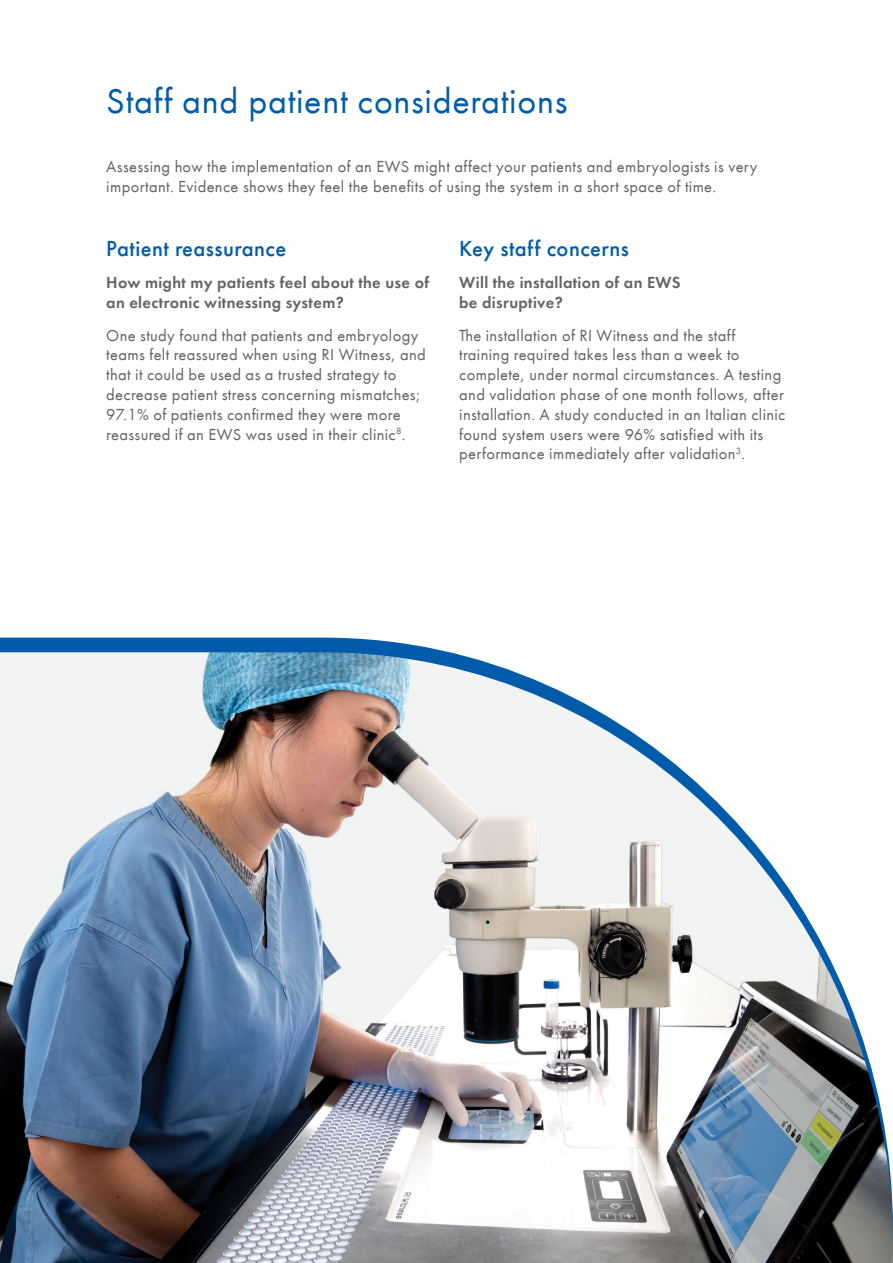
<style>
.page{position:relative;width:893px;height:1263px;background:#fff}
.page>*{position:absolute;margin:0;border:0;box-sizing:border-box;transform-origin:0 0}
.t1{font:36px "Futura PT";letter-spacing:.02em;color:#005cab}
.t2{font:500 22.5px "Futura PT";letter-spacing:.02em;color:#005cab}
.t3{font:16.5px/19.8px "Futura PT";letter-spacing:.02em;color:#636466}
.t4{font:600 16.5px/19.8px "Futura PT";letter-spacing:.02em;color:#636466}
.t5{font:300 10.5px "Futura PT";color:#808285}
</style>
<div class="page">
<svg style="left:0;top:638px;width:448px;height:14px;background:#166ab2"></svg>
<img style="left:0;top:652px;width:893px;height:611px">
<h1 class="t1" style="left:106px;top:79px;width:463px">Staff and patient considerations</h1>
<p class="t3" style="left:106px;top:156px;width:652px">Assessing how the implementation of an EWS might affect your patients and embryologists is very important. Evidence shows they feel the benefits of using the system in a short space of time.</p>
<h2 class="t2" style="left:106px;top:235px;width:182px">Patient reassurance</h2>
<p class="t4" style="left:106px;top:273px;width:324px">How might my patients feel about the use of an electronic witnessing system?</p>
<p class="t3" style="left:106px;top:325px;width:321px">One study found that patients and embryology teams felt reassured when using RI Witness, and that it could be used as a trusted strategy to decrease patient stress concerning mismatches; 97.1% of patients confirmed they were more reassured if an EWS was used in their clinic<sup>8</sup>.</p>
<h2 class="t2" style="left:459px;top:235px;width:171px">Key staff concerns</h2>
<p class="t4" style="left:459px;top:273px;width:223px">Will the installation of an EWS be disruptive?</p>
<p class="t3" style="left:459px;top:325px;width:328px">The installation of RI Witness and the staff training required takes less than a week to complete, under normal circumstances. A testing and validation phase of one month follows, after installation. A study conducted in an Italian clinic found system users were 96% satisfied with its performance immediately after validation<sup>3</sup>.</p>
<p class="t5" style="left:33px;top:1208px;width:12px">14</p>
</div>
